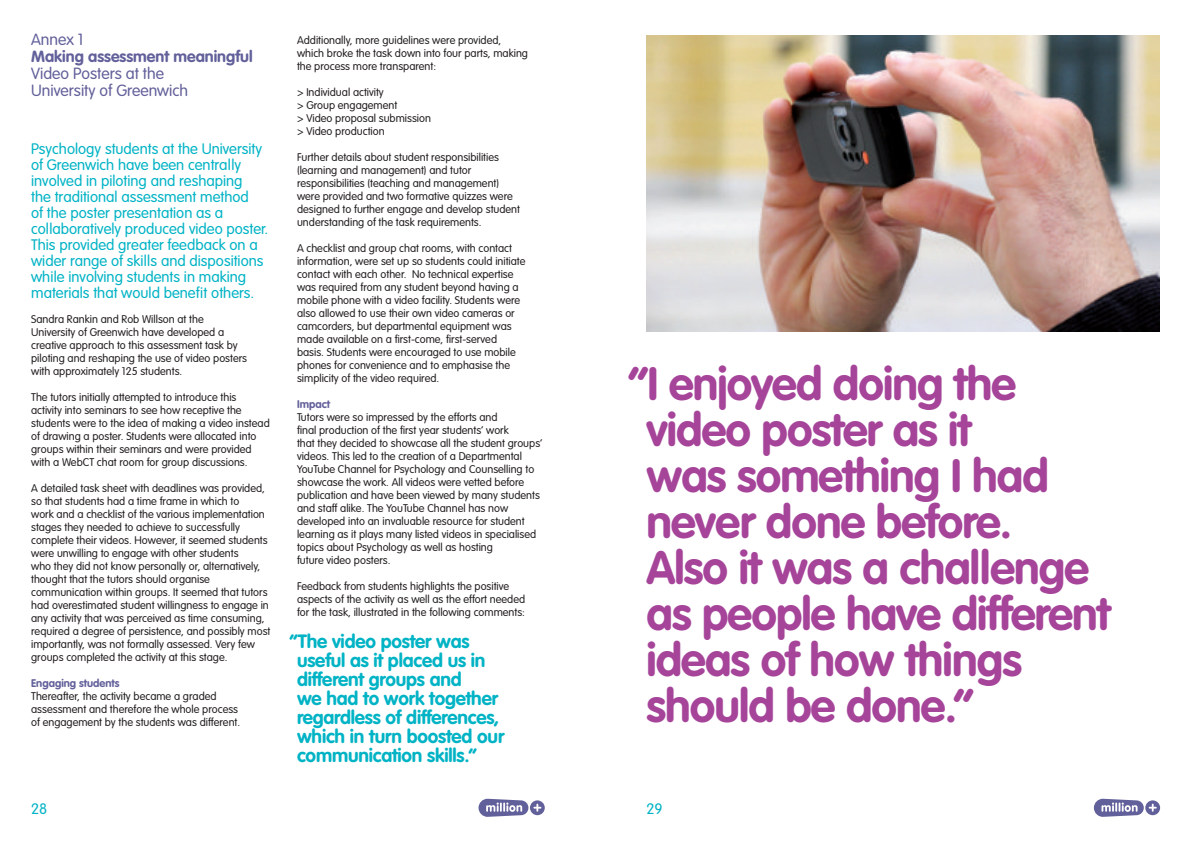
<style>
.page{position:relative;width:1191px;height:842px;background:#fff}
.page>*{position:absolute;margin:0;border:0;box-sizing:border-box;transform-origin:0 0}
.t1{font:700 46px/46px "VAG Rounded";letter-spacing:-.02em;color:#a54499}
.t2{font:700 19px/19px "VAG Rounded";letter-spacing:-.01em;color:#00b3c5}
.t3{font:300 16px/17px "VAG Rounded";color:#62609a}
.t4{font:700 16px "VAG Rounded";color:#62609a}
.t5{font:300 15px/16px "VAG Rounded";color:#00b3c5}
.t6{font:300 11px/13px "VAG Rounded";color:#231f20}
.t7{font:700 11px "VAG Rounded";color:#62609a}
</style>
<div class="page">
<svg style="left:530px;top:800px;width:15px;height:15px"></svg>
<svg style="left:478px;top:799px;width:63px;height:18px"></svg>
<svg style="left:1145px;top:800px;width:15px;height:15px"></svg>
<svg style="left:1093px;top:799px;width:63px;height:18px"></svg>
<img style="left:646px;top:35px;width:513px;height:296px">
<h3 class="t3" style="left:31px;top:31px;width:54px">Annex 1</h3>
<h3 class="t4" style="left:31px;top:47px;width:223px">Making assessment meaningful</h3>
<h3 class="t3" style="left:31px;top:65px;width:158px">Video Posters at the<br>University of Greenwich</h3>
<p class="t5" style="left:31px;top:140px;width:239px">Psychology students at the University of Greenwich have been centrally involved in piloting and reshaping<br>the traditional assessment method<br>of the poster presentation as a collaboratively produced video poster.<br>This provided greater feedback on a wider range of skills and dispositions while involving students in making materials that would benefit others.</p>
<p class="t6" style="left:31px;top:313px;width:217px">Sandra Rankin and Rob Willson at the University of Greenwich have developed a creative approach to this assessment task by piloting and reshaping the use of video posters with approximately 125 students.</p>
<p class="t6" style="left:31px;top:391px;width:240px">The tutors initially attempted to introduce this activity into seminars to see how receptive the students were to the idea of making a video instead of drawing a poster. Students were allocated into groups within their seminars and were provided with a WebCT chat room for group discussions.</p>
<p class="t6" style="left:31px;top:482px;width:241px">A detailed task sheet with deadlines was provided, so that students had a time frame in which to<br>work and a checklist of the various implementation stages they needed to achieve to successfully complete their videos. However, it seemed students were unwilling to engage with other students<br>who they did not know personally or, alternatively, thought that the tutors should organise communication within groups. It seemed that tutors had overestimated student willingness to engage in any activity that was perceived as time consuming, required a degree of persistence, and possibly most importantly, was not formally assessed. Very few groups completed the activity at this stage.</p>
<p class="t7" style="left:31px;top:677px;width:90px">Engaging students</p>
<p class="t6" style="left:31px;top:690px;width:210px">Thereafter, the activity became a graded assessment and therefore the whole process of engagement by the students was different.</p>
<p class="t6" style="left:297px;top:34px;width:232px">Additionally, more guidelines were provided, which broke the task down into four parts, making the process more transparent:</p>
<p class="t6" style="left:297px;top:86px;width:135px">&gt; Individual activity<br>&gt; Group engagement<br>&gt; Video proposal submission &gt; Video production</p>
<p class="t6" style="left:297px;top:151px;width:224px">Further details about student responsibilities (learning and management) and tutor responsibilities (teaching and management) were provided and two formative quizzes were designed to further engage and develop student understanding of the task requirements.</p>
<p class="t6" style="left:297px;top:242px;width:230px">A checklist and group chat rooms, with contact information, were set up so students could initiate contact with each other. No technical expertise was required from any student beyond having a mobile phone with a video facility. Students were also allowed to use their own video cameras or camcorders, but departmental equipment was made available on a first-come, first-served basis. Students were encouraged to use mobile phones for convenience and to emphasise the simplicity of the video required.</p>
<p class="t7" style="left:297px;top:398px;width:34px">Impact</p>
<p class="t6" style="left:297px;top:411px;width:247px">Tutors were so impressed by the efforts and<br>final production of the first year students’ work<br>that they decided to showcase all the student groups’ videos. This led to the creation of a Departmental YouTube Channel for Psychology and Counselling to showcase the work. All videos were vetted before publication and have been viewed by many students and staff alike. The YouTube Channel has now developed into an invaluable resource for student learning as it plays many listed videos in specialised topics about Psychology as well as hosting<br>future video posters.</p>
<p class="t6" style="left:297px;top:580px;width:230px">Feedback from students highlights the positive aspects of the activity as well as the effort needed for the task, illustrated in the following comments:</p>
<h2 class="t2" style="left:297px;top:631px;width:209px;text-indent:-7px">“The video poster was useful as it placed us in different groups and<br>we had to work together regardless of differences, which in turn boosted our communication skills.”</h2>
<h1 class="t1" style="left:646px;top:360px;width:465px;text-indent:-18px">“I enjoyed doing the video poster as it<br>was something I had never done before.<br>Also it was a challenge as people have different ideas of how things should be done.”</h1>
<h3 class="t5" style="left:31px;top:801px;width:18px">28</h3>
<h3 class="t5" style="left:646px;top:801px;width:18px">29</h3>
</div>
